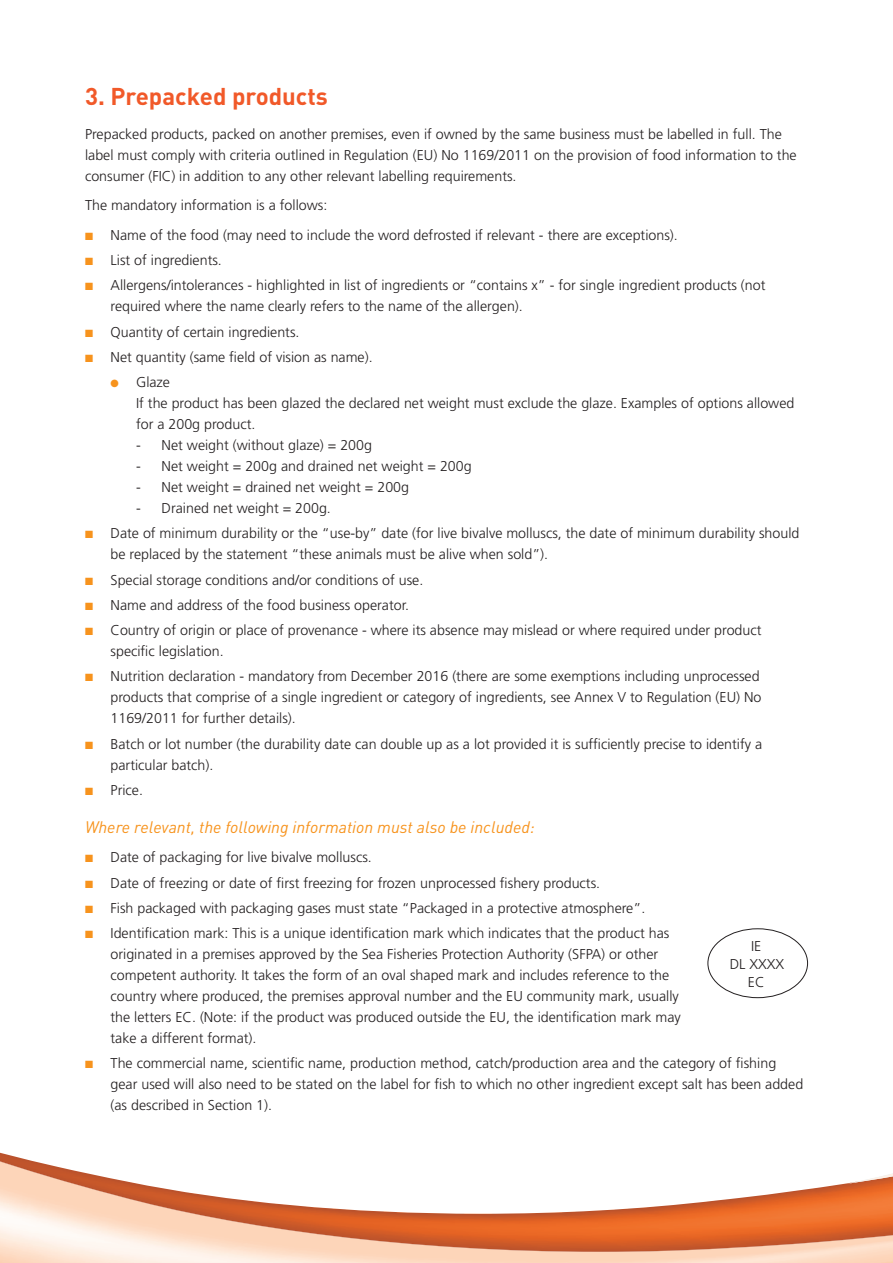
<style>
.page{position:relative;width:893px;height:1263px;background:#fff}
.page>*{position:absolute;margin:0;border:0;box-sizing:border-box;transform-origin:0 0}
.t1{font:700 24px "DIN";color:#f15929}
.t2{font:italic 16.5px "DIN";color:#f7931d}
.t3{font:300 14.25px/21px "Frutiger LT Std";color:#231f20}
.s1{color:#f7931d}
</style>
<div class="page">
<img style="left:0;top:1152px;width:893px;height:42px">
<img style="left:0;top:1194px;width:893px;height:69px">
<svg style="left:847px;top:1152px;width:46px;height:32px"></svg>
<div style="left:707px;top:928px;width:101px;height:70px;border:1px solid #231f20;border-radius:50%"></div>
<h1 class="t1" style="left:85px;top:81px;width:244px">3. Prepacked products</h1>
<p class="t3" style="left:85px;top:124px;width:713px">Prepacked products, packed on another premises, even if owned by the same business must be labelled in full. The label must comply with criteria outlined in Regulation (EU) No 1169/2011 on the provision of food information to the consumer (FIC) in addition to any other relevant labelling requirements.</p>
<p class="t3" style="left:85px;top:195px;width:244px">The mandatory information is a follows:</p>
<p class="t3" style="left:85px;top:225px;width:594px"><span class="s1">■</span> Name of the food (may need to include the word defrosted if relevant - there are exceptions).</p>
<p class="t3" style="left:85px;top:250px;width:138px"><span class="s1">■</span> List of ingredients.</p>
<p class="t3" style="left:111px;top:275px;width:656px;text-indent:-26px"><span class="s1">■</span> Allergens/intolerances - highlighted in list of ingredients or “contains x” - for single ingredient products (not required where the name clearly refers to the name of the allergen).</p>
<p class="t3" style="left:85px;top:321px;width:216px"><span class="s1">■</span> Quantity of certain ingredients.</p>
<p class="t3" style="left:85px;top:347px;width:289px"><span class="s1">■</span> Net quantity (same field of vision as name).</p>
<p class="t3" style="left:136px;top:372px;width:660px;text-indent:-26px"><span class="s1">●</span> Glaze<br>If the product has been glazed the declared net weight must exclude the glaze. Examples of options allowed for a 200g product.</p>
<p class="t3" style="left:136px;top:435px;width:237px">- Net weight (without glaze) = 200g</p>
<p class="t3" style="left:136px;top:456px;width:337px">- Net weight = 200g and drained net weight = 200g</p>
<p class="t3" style="left:136px;top:477px;width:275px">- Net weight = drained net weight = 200g</p>
<p class="t3" style="left:136px;top:498px;width:196px">- Drained net weight = 200g.</p>
<p class="t3" style="left:111px;top:523px;width:690px;text-indent:-26px"><span class="s1">■</span> Date of minimum durability or the “use-by” date (for live bivalve molluscs, the date of minimum durability should be replaced by the statement “these animals must be alive when sold”).</p>
<p class="t3" style="left:85px;top:569px;width:340px"><span class="s1">■</span> Special storage conditions and/or conditions of use.</p>
<p class="t3" style="left:85px;top:595px;width:326px"><span class="s1">■</span> Name and address of the food business operator.</p>
<p class="t3" style="left:111px;top:620px;width:652px;text-indent:-26px"><span class="s1">■</span> Country of origin or place of provenance - where its absence may mislead or where required under product specific legislation.</p>
<p class="t3" style="left:111px;top:666px;width:652px;text-indent:-26px"><span class="s1">■</span> Nutrition declaration - mandatory from December 2016 (there are some exemptions including unprocessed products that comprise of a single ingredient or category of ingredients, see Annex V to Regulation (EU) No<br>1169/2011 for further details).</p>
<p class="t3" style="left:111px;top:733px;width:653px;text-indent:-26px"><span class="s1">■</span> Batch or lot number (the durability date can double up as a lot provided it is sufficiently precise to identify a particular batch).</p>
<p class="t3" style="left:85px;top:780px;width:59px"><span class="s1">■</span> Price.</p>
<p class="t2" style="left:85px;top:817px;width:451px">Where relevant, the following information must also be included:</p>
<p class="t3" style="left:85px;top:847px;width:288px"><span class="s1">■</span> Date of packaging for live bivalve molluscs.</p>
<p class="t3" style="left:85px;top:872px;width:517px"><span class="s1">■</span> Date of freezing or date of first freezing for frozen unprocessed fishery products.</p>
<p class="t3" style="left:85px;top:898px;width:562px"><span class="s1">■</span> Fish packaged with packaging gases must state “Packaged in a protective atmosphere”.</p>
<p class="t3" style="left:111px;top:923px;width:572px;text-indent:-26px"><span class="s1">■</span> Identification mark: This is a unique identification mark which indicates that the product has originated in a premises approved by the Sea Fisheries Protection Authority (SFPA) or other competent authority. It takes the form of an oval shaped mark and includes reference to the country where produced, the premises approval number and the EU community mark, usually the letters EC. (Note: if the product was produced outside the EU, the identification mark may take a different format).</p>
<p class="t3" style="left:111px;top:1053px;width:694px;text-indent:-26px"><span class="s1">■</span> The commercial name, scientific name, production method, catch/production area and the category of fishing gear used will also need to be stated on the label for fish to which no other ingredient except salt has been added (as described in Section 1).</p>
<p class="t3" style="left:730px;top:937px;width:56px;line-height:18px;text-align:center">IE<br>DL XXXX<br>EC</p>
</div>
